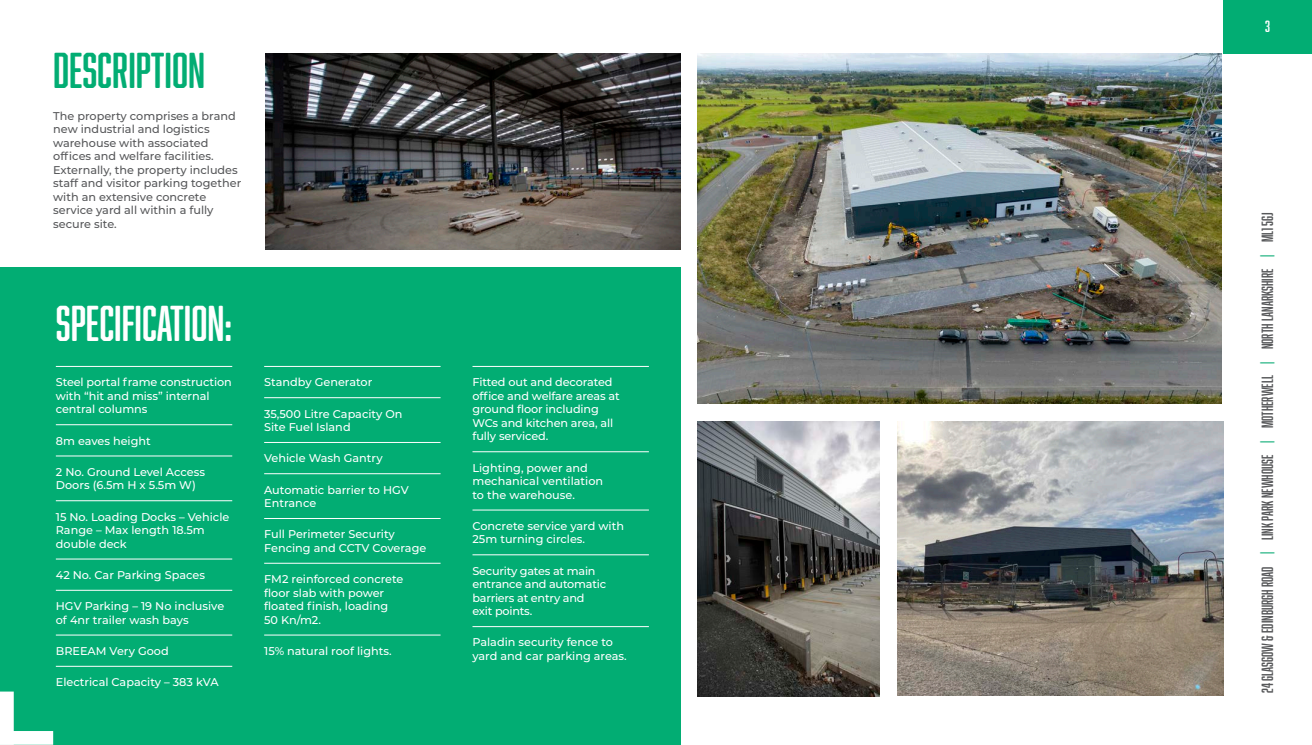
<style>
.page{position:relative;width:1312px;height:745px;background:#fff}
.page>*{position:absolute;margin:0;border:0;box-sizing:border-box;transform-origin:0 0}
.t1{font:46.38px "Abolition Soft";color:#fff}
.t2{font:46.38px "Abolition Soft";color:#02ad73}
.t3{font:15px "Abolition Soft";color:#57585a}
.t4{font:15px "Abolition Soft";color:#fff}
.t5{font:500 11.25px/13.5px "Montserrat";color:#fff}
.t6{font:500 11.25px/13.5px "Montserrat";color:#57585a}
.t7{font:500 11.25px/13.5px "Montserrat";letter-spacing:-.02em;color:#fff}
.s1{color:#34ba8c}
</style>
<div class="page">
<div style="left:0;top:267px;width:680px;height:477px;background:#02ad73"></div>
<hr style="left:56px;top:366px;width:176px;height:1px;background:#fff">
<hr style="left:56px;top:424px;width:176px;height:1px;background:#fff">
<hr style="left:56px;top:455px;width:176px;height:1px;background:#fff">
<hr style="left:56px;top:500px;width:176px;height:1px;background:#fff">
<hr style="left:56px;top:558px;width:176px;height:1px;background:#fff">
<hr style="left:56px;top:589px;width:176px;height:1px;background:#fff">
<hr style="left:56px;top:634px;width:176px;height:1px;background:#fff">
<hr style="left:56px;top:665px;width:176px;height:1px;background:#fff">
<hr style="left:264px;top:366px;width:176px;height:1px;background:#fff">
<hr style="left:264px;top:397px;width:176px;height:1px;background:#fff">
<hr style="left:264px;top:442px;width:176px;height:1px;background:#fff">
<hr style="left:264px;top:473px;width:176px;height:1px;background:#fff">
<hr style="left:264px;top:518px;width:176px;height:1px;background:#fff">
<hr style="left:264px;top:562px;width:176px;height:1px;background:#fff">
<hr style="left:264px;top:634px;width:176px;height:1px;background:#fff">
<hr style="left:472px;top:366px;width:176px;height:1px;background:#fff">
<hr style="left:472px;top:451px;width:176px;height:1px;background:#fff">
<hr style="left:472px;top:509px;width:176px;height:1px;background:#fff">
<hr style="left:472px;top:554px;width:176px;height:1px;background:#fff">
<hr style="left:472px;top:626px;width:176px;height:1px;background:#fff">
<div style="left:0;top:730px;width:53px;height:14px;background:#fff"></div>
<div style="left:0;top:691px;width:14px;height:53px;background:#fff"></div>
<div style="left:1222px;top:0;width:89px;height:53px;background:#02ad73"></div>
<img style="left:697px;top:53px;width:524px;height:350px">
<img style="left:265px;top:53px;width:415px;height:196px">
<img style="left:897px;top:421px;width:325px;height:274px">
<img style="left:697px;top:421px;width:182px;height:275px">
<p class="t2" style="left:53px;top:43px;width:153px">DESCRIPTION</p>
<p class="t6" style="left:53px;top:108px;width:189px">The property comprises a brand new industrial and logistics warehouse with associated offices and welfare facilities.<br>Externally, the property includes staff and visitor parking together with an extensive concrete service yard all within a fully secure site.</p>
<p class="t1" style="left:56px;top:296px;width:178px">SPECIFICATION:</p>
<p class="t5" style="left:56px;top:375px;width:177px">Steel portal frame construction with “hit and miss” internal central columns</p>
<p class="t5" style="left:56px;top:433px;width:96px">8m eaves height</p>
<p class="t5" style="left:56px;top:464px;width:151px">2 No. Ground Level Access<br>Doors (6.5m H x 5.5m W)</p>
<p class="t5" style="left:56px;top:509px;width:175px">15 No. Loading Docks – Vehicle<br>Range – Max length 18.5m double deck</p>
<p class="t5" style="left:56px;top:567px;width:151px">42 No. Car Parking Spaces</p>
<p class="t5" style="left:56px;top:598px;width:170px">HGV Parking – 19 No inclusive of 4nr trailer wash bays</p>
<p class="t5" style="left:56px;top:643px;width:114px">BREEAM Very Good</p>
<p class="t5" style="left:56px;top:674px;width:164px">Electrical Capacity – 383 kVA</p>
<p class="t5" style="left:264px;top:375px;width:110px">Standby Generator</p>
<p class="t5" style="left:264px;top:406px;width:140px">35,500 Litre Capacity On<br>Site Fuel Island</p>
<p class="t5" style="left:264px;top:451px;width:120px">Vehicle Wash Gantry</p>
<p class="t5" style="left:264px;top:482px;width:146px">Automatic barrier to HGV<br>Entrance</p>
<p class="t5" style="left:264px;top:526px;width:164px">Full Perimeter Security<br>Fencing and CCTV Coverage</p>
<p class="t5" style="left:264px;top:571px;width:141px">FM2 reinforced concrete floor slab with power floated finish, loading<br>50 Kn/m2.</p>
<p class="t5" style="left:264px;top:643px;width:129px">15% natural roof lights.</p>
<p class="t5" style="left:472px;top:375px;width:149px">Fitted out and decorated office and welfare areas at ground floor including<br>WCs and kitchen area, all fully serviced.</p>
<p class="t5" style="left:472px;top:460px;width:132px">Lighting, power and mechanical ventilation to the warehouse.</p>
<p class="t5" style="left:472px;top:518px;width:153px">Concrete service yard with<br>25m turning circles.</p>
<p class="t7" style="left:472px;top:563px;width:135px">Security gates at main entrance and automatic barriers at entry and exit points.</p>
<p class="t5" style="left:472px;top:634px;width:156px">Paladin security fence to yard and car parking areas.</p>
<h2 class="t4" style="left:1264px;top:18px;width:6px">3</h2>
<h2 class="t3" style="left:1258px;top:692px;width:481px;rotate:-90deg">24 GLASGOW &amp; EDINBURGH ROAD <span class="s1">|</span> LINK PARK NEWHOUSE <span class="s1">|</span> MOTHERWELL <span class="s1">|</span> NORTH LANARKSHIRE <span class="s1">|</span> ML1 5GJ</h2>
</div>
